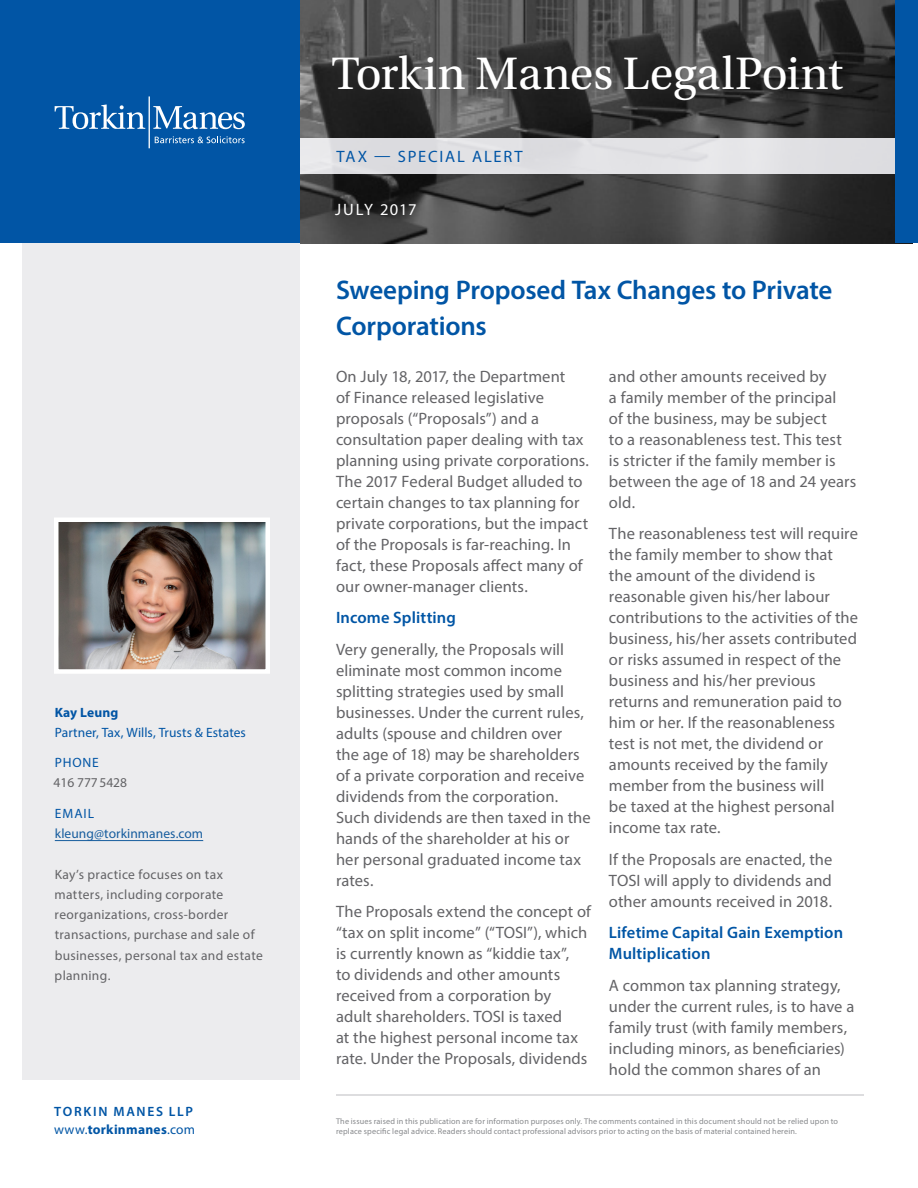
<style>
.page{position:relative;width:918px;height:1188px;background:#fff}
.page>*{position:absolute;margin:0;border:0;box-sizing:border-box;transform-origin:0 0}
.t1{font:48px "Utopia Std";letter-spacing:-.005em;color:#fff}
.t2{font:600 27px/36px "Myriad Pro";letter-spacing:-.01em;color:#0155a5}
.Body_Text{font:16.5px/21px "Myriad Pro";letter-spacing:.005em;color:#636366}
.Body_Text-2{font:600 16.5px/21px "Myriad Pro";letter-spacing:.005em;color:#0155a5}
.t3{font:16.5px "Myriad Pro";letter-spacing:.11em;color:#0155a5}
.t4{font:16.5px "Myriad Pro";letter-spacing:.07em;color:#fff}
.t5{font:13.5px/20.2px "Myriad Pro";letter-spacing:.025em;color:#636366}
.t6{font:13.5px/20.2px "Myriad Pro";letter-spacing:.005em;color:#0155a5}
.t7{font:600 13.5px/18px "Myriad Pro";letter-spacing:.13em;color:#0155a5}
.t8{font:13.5px/20.2px "Myriad Pro";letter-spacing:.005em;color:#175d9e}
.t9{font:13.5px/19.6px "Myriad Pro";letter-spacing:-.005em;color:#636366}
.t10{font:8.25px/10.5px "Myriad Pro";letter-spacing:.02em;color:#87898c}
.s1{font-weight:700}
.s2{color:#0155a5}
.s3{font-weight:400}
</style>
<div class="page">
<img style="left:300px;top:0;width:596px;height:243px">
<div style="left:22px;top:0;width:278px;height:1080px;background:#ececee"></div>
<hr style="left:336px;top:1095px;width:528px;height:1px;background:#bcbdc0">
<div style="left:0;top:138px;width:918px;height:36px;background:#e1e1e4"></div>
<div style="left:0;top:0;width:300px;height:243px;background:#0155a5"></div>
<svg style="left:55px;top:104px;width:90px;height:25px"></svg>
<svg style="left:153px;top:106px;width:92px;height:23px"></svg>
<hr style="left:149px;top:96px;width:1px;height:52px;background:#fff">
<svg style="left:155px;top:136px;width:90px;height:7px"></svg>
<div style="left:896px;top:0;width:22px;height:243px;background:#0155a5"></div>
<img style="left:59px;top:523px;width:206px;height:146px">
<div style="left:54px;top:518px;width:216px;height:156px;border:4px solid #fff"></div>
<hr style="left:55px;top:840px;width:148px;height:1px;background:#175d9e">
<h1 class="t1" style="left:332px;top:47px;width:513px">Torkin Manes LegalPoint</h1>
<p class="t3" style="left:336px;top:146px;width:188px">TAX — SPECIAL ALERT</p>
<p class="t6" style="left:55px;top:702px;width:193px"><span class="s1">Kay Leung<br></span>Partner, Tax, Wills, Trusts &amp; Estates</p>
<p class="t9" style="left:54px;top:753px;width:75px"><span class="s2">PHONE<br></span>416 7775428</p>
<p class="t8" style="left:55px;top:803px;width:150px"><span class="s2">EMAIL </span>kleung@torkinmanes.com</p>
<p class="t5" style="left:55px;top:864px;width:210px">Kay’s practice focuses on tax matters, including corporate reorganizations, cross-border transactions, purchase and sale of businesses, personal tax and estate planning.</p>
<p class="t4" style="left:335px;top:199px;width:83px">JULY 2017</p>
<p class="t2" style="left:336px;top:272px;width:498px">Sweeping Proposed Tax Changes to Private<br>Corporations</p>
<p class="Body_Text" style="left:336px;top:365px;width:255px">On July 18, 2017, the Department<br>of Finance released legislative proposals (“Proposals”) and a consultation paper dealing with tax planning using private corporations.<br>The 2017 Federal Budget alluded to certain changes to tax planning for private corporations, but the impact of the Proposals is far-reaching. In fact, these Proposals affect many of our owner-manager clients.</p>
<p class="Body_Text-2" style="left:336px;top:607px;width:121px">Income Splitting</p>
<p class="Body_Text" style="left:336px;top:638px;width:256px">Very generally, the Proposals will eliminate most common income splitting strategies used by small businesses. Under the current rules, adults (spouse and children over<br>the age of 18) may be shareholders of a private corporation and receive dividends from the corporation.<br>Such dividends are then taxed in the hands of the shareholder at his or her personal graduated income tax rates.</p>
<p class="Body_Text" style="left:336px;top:901px;width:256px">The Proposals extend the concept of “tax on split income” (“TOSI”), which is currently known as “kiddie tax”,<br>to dividends and other amounts received from a corporation by adult shareholders. TOSI is taxed<br>at the highest personal income tax rate. Under the Proposals, dividends</p>
<p class="Body_Text" style="left:609px;top:366px;width:249px">and other amounts received by<br>a family member of the principal<br>of the business, may be subject<br>to a reasonableness test. This test is stricter if the family member is between the age of 18 and 24 years old.</p>
<p class="Body_Text" style="left:609px;top:523px;width:251px">The reasonableness test will require the family member to show that the amount of the dividend is reasonable given his/her labour contributions to the activities of the business, his/her assets contributed or risks assumed in respect of the business and his/her previous returns and remuneration paid to him or her. If the reasonableness test is not met, the dividend or amounts received by the family member from the business will<br>be taxed at the highest personal income tax rate.</p>
<p class="Body_Text" style="left:609px;top:849px;width:225px;text-align:justify">If the Proposals are enacted, the TOSI will apply to dividends and other amounts received in 2018.</p>
<p class="Body_Text-2" style="left:609px;top:922px;width:236px">Lifetime Capital Gain Exemption<br>Multiplication</p>
<p class="Body_Text" style="left:609px;top:975px;width:247px">A common tax planning strategy, under the current rules, is to have a family trust (with family members, including minors, as beneficiaries) hold the common shares of an</p>
<p class="t7" style="left:54px;top:1102px;width:142px">TORKIN MANES LLP <span class="s3">www.</span><span class="s1">torkinmanes</span><span class="s3">.com</span></p>
<p class="t10" style="left:336px;top:1115px;width:504px">The issues raised in this publication are for information purposes only. The comments contained in this document should not be relied upon to replace specific legal advice. Readers should contact professional advisors prior to acting on the basis of material contained herein.</p>
</div>
